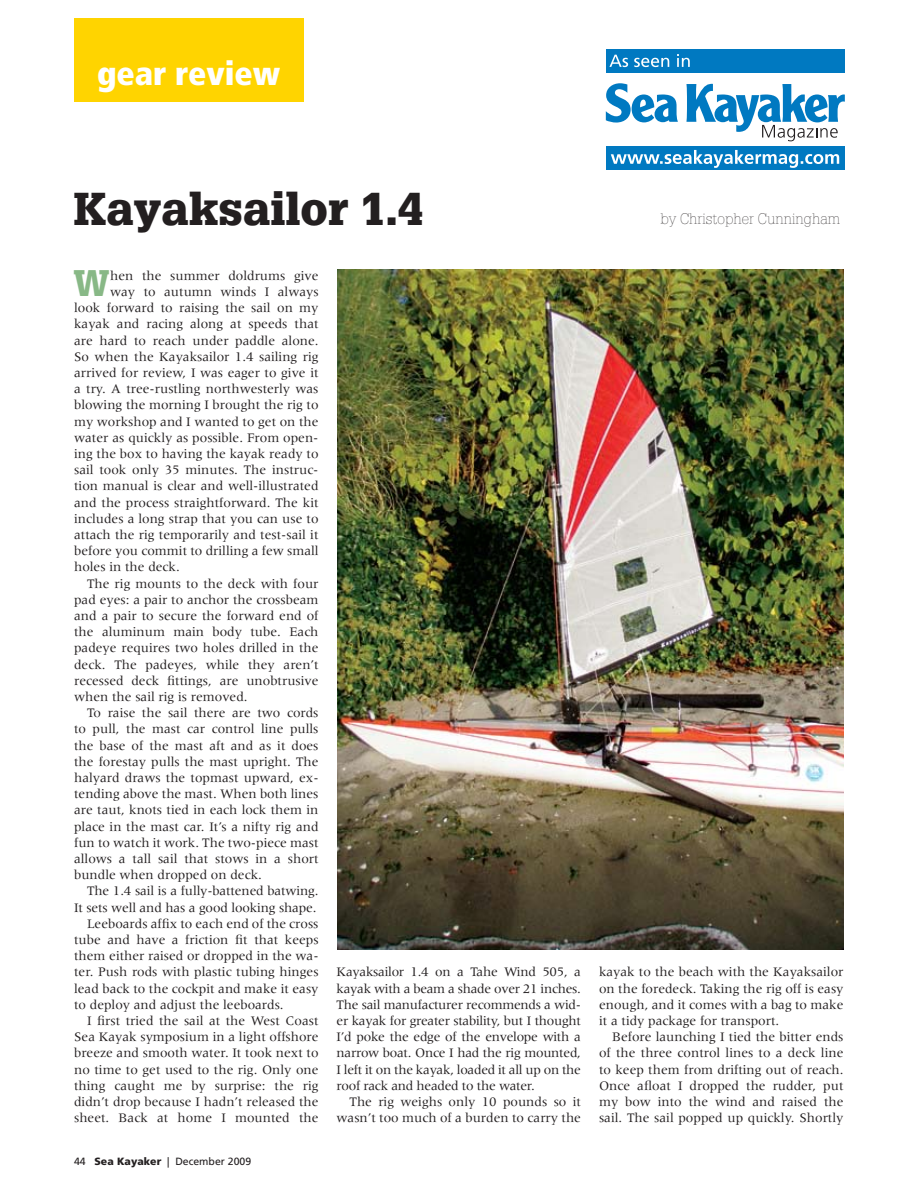
<style>
.page{position:relative;width:918px;height:1188px;background:#fff}
.page>*{position:absolute;margin:0;border:0;box-sizing:border-box;transform-origin:0 0}
.t1{font:900 45px "Glypha";color:#231f20}
.t2{font:900 36.15px "Glypha";color:#88b886}
.t3{font:900 condensed 33px "Frutiger";color:#fff}
.t4{font:100 15px "Glypha";color:#231f20}
.t5{font:13.5px "Meridien";color:#231f20}
.t6{font:13.5px "Meridien";letter-spacing:-.02em;color:#231f20}
.t7{font:10.5px "Frutiger";color:#231f20}
.s1{font-weight:900}
</style>
<div class="page">
<div style="left:74px;top:18px;width:229px;height:83px;background:#ffd400"></div>
<img style="left:338px;top:270px;width:505px;height:679px">
<svg style="left:606px;top:83px;width:72px;height:40px"></svg>
<svg style="left:686px;top:84px;width:159px;height:57px"></svg>
<div style="left:606px;top:147px;width:238px;height:23px;background:#0079c1"></div>
<div style="left:606px;top:50px;width:238px;height:23px;background:#0079c1"></div>
<svg style="left:609px;top:54px;width:81px;height:13px"></svg>
<svg style="left:611px;top:150px;width:228px;height:18px"></svg>
<p class="t3" style="left:97px;top:53px;width:185px">gear review</p>
<p class="t1" style="left:74px;top:182px;width:351px">Kayaksailor 1.4</p>
<p class="t2" style="left:74px;top:261px;width:38px">W</p>
<p class="t5" style="left:110px;top:268px;width:210px">hen the summer doldrums give</p>
<p class="t5" style="left:110px;top:284px;width:210px">way to autumn winds I always</p>
<p class="t5" style="left:74px;top:301px;width:246px">look forward to raising the sail on my</p>
<p class="t5" style="left:74px;top:317px;width:246px">kayak and racing along at speeds that</p>
<p class="t5" style="left:74px;top:333px;width:246px">are hard to reach under paddle alone.</p>
<p class="t5" style="left:74px;top:349px;width:246px">So when the Kayaksailor 1.4 sailing rig</p>
<p class="t5" style="left:74px;top:365px;width:246px">arrived for review, I was eager to give it</p>
<p class="t5" style="left:74px;top:382px;width:246px">a try. A tree-rustling northwesterly was</p>
<p class="t5" style="left:74px;top:398px;width:246px">blowing the morning I brought the rig to</p>
<p class="t5" style="left:74px;top:414px;width:246px">my workshop and I wanted to get on the</p>
<p class="t5" style="left:74px;top:430px;width:246px">water as quickly as possible. From open-</p>
<p class="t5" style="left:74px;top:446px;width:246px">ing the box to having the kayak ready to</p>
<p class="t5" style="left:74px;top:463px;width:246px">sail took only 35 minutes. The instruc-</p>
<p class="t5" style="left:74px;top:479px;width:246px">tion manual is clear and well-illustrated</p>
<p class="t5" style="left:74px;top:495px;width:246px">and the process straightforward. The kit</p>
<p class="t5" style="left:74px;top:511px;width:246px">includes a long strap that you can use to</p>
<p class="t5" style="left:74px;top:527px;width:246px">attach the rig temporarily and test-sail it</p>
<p class="t5" style="left:74px;top:544px;width:246px">before you commit to drilling a few small</p>
<p class="t5" style="left:74px;top:560px;width:107px">holes in the deck.</p>
<p class="t5" style="left:87px;top:576px;width:233px">The rig mounts to the deck with four</p>
<p class="t5" style="left:74px;top:592px;width:246px">pad eyes: a pair to anchor the crossbeam</p>
<p class="t5" style="left:74px;top:608px;width:246px">and a pair to secure the forward end of</p>
<p class="t5" style="left:74px;top:625px;width:246px">the aluminum main body tube. Each</p>
<p class="t5" style="left:74px;top:641px;width:246px">padeye requires two holes drilled in the</p>
<p class="t5" style="left:74px;top:657px;width:246px">deck. The padeyes, while they aren’t</p>
<p class="t5" style="left:74px;top:673px;width:246px">recessed deck fittings, are unobtrusive</p>
<p class="t5" style="left:74px;top:689px;width:175px">when the sail rig is removed.</p>
<p class="t5" style="left:87px;top:706px;width:233px">To raise the sail there are two cords</p>
<p class="t5" style="left:74px;top:722px;width:246px">to pull, the mast car control line pulls</p>
<p class="t5" style="left:74px;top:738px;width:246px">the base of the mast aft and as it does</p>
<p class="t5" style="left:74px;top:754px;width:246px">the forestay pulls the mast upright. The</p>
<p class="t5" style="left:74px;top:770px;width:246px">halyard draws the topmast upward, ex-</p>
<p class="t5" style="left:74px;top:787px;width:246px">tending above the mast. When both lines</p>
<p class="t5" style="left:74px;top:803px;width:246px">are taut, knots tied in each lock them in</p>
<p class="t5" style="left:74px;top:819px;width:246px">place in the mast car. It’s a nifty rig and</p>
<p class="t5" style="left:74px;top:835px;width:246px">fun to watch it work. The two-piece mast</p>
<p class="t5" style="left:74px;top:851px;width:246px">allows a tall sail that stows in a short</p>
<p class="t5" style="left:74px;top:868px;width:189px">bundle when dropped on deck.</p>
<p class="t5" style="left:87px;top:884px;width:233px">The 1.4 sail is a fully-battened batwing.</p>
<p class="t5" style="left:74px;top:900px;width:244px">It sets well and has a good looking shape.</p>
<p class="t5" style="left:87px;top:916px;width:233px">Leeboards affix to each end of the cross</p>
<p class="t5" style="left:74px;top:932px;width:246px">tube and have a friction fit that keeps</p>
<p class="t5" style="left:74px;top:949px;width:246px">them either raised or dropped in the wa-</p>
<p class="t5" style="left:74px;top:965px;width:246px">ter. Push rods with plastic tubing hinges</p>
<p class="t5" style="left:74px;top:981px;width:246px">lead back to the cockpit and make it easy</p>
<p class="t5" style="left:74px;top:997px;width:211px">to deploy and adjust the leeboards.</p>
<p class="t5" style="left:87px;top:1013px;width:233px">I first tried the sail at the West Coast</p>
<p class="t5" style="left:74px;top:1030px;width:246px">Sea Kayak symposium in a light offshore</p>
<p class="t5" style="left:74px;top:1046px;width:246px">breeze and smooth water. It took next to</p>
<p class="t5" style="left:74px;top:1062px;width:246px">no time to get used to the rig. Only one</p>
<p class="t5" style="left:74px;top:1078px;width:246px">thing caught me by surprise: the rig</p>
<p class="t5" style="left:74px;top:1094px;width:246px">didn’t drop because I hadn’t released the</p>
<p class="t5" style="left:74px;top:1111px;width:246px">sheet. Back at home I mounted the</p>
<p class="t7" style="left:74px;top:1156px;width:179px">44 <span class="s1">Sea Kayaker</span> | December 2009</p>
<p class="t6" style="left:337px;top:965px;width:246px">Kayaksailor 1.4 on a Tahe Wind 505, a</p>
<p class="t6" style="left:337px;top:981px;width:246px">kayak with a beam a shade over 21 inches.</p>
<p class="t6" style="left:337px;top:997px;width:246px">The sail manufacturer recommends a wid-</p>
<p class="t6" style="left:337px;top:1013px;width:246px">er kayak for greater stability, but I thought</p>
<p class="t6" style="left:337px;top:1030px;width:246px">I’d poke the edge of the envelope with a</p>
<p class="t6" style="left:337px;top:1046px;width:246px">narrow boat. Once I had the rig mounted,</p>
<p class="t6" style="left:337px;top:1062px;width:246px">I left it on the kayak, loaded it all up on the</p>
<p class="t6" style="left:337px;top:1078px;width:200px">roof rack and headed to the water.</p>
<p class="t5" style="left:350px;top:1094px;width:233px">The rig weighs only 10 pounds so it</p>
<p class="t5" style="left:337px;top:1111px;width:246px">wasn’t too much of a burden to carry the</p>
<p class="t4" style="left:660px;top:210px;width:182px">by Christopher Cunningham</p>
<p class="t5" style="left:599px;top:965px;width:246px">kayak to the beach with the Kayaksailor</p>
<p class="t5" style="left:599px;top:981px;width:246px">on the foredeck. Taking the rig off is easy</p>
<p class="t5" style="left:599px;top:997px;width:246px">enough, and it comes with a bag to make</p>
<p class="t5" style="left:599px;top:1013px;width:182px">it a tidy package for transport.</p>
<p class="t5" style="left:612px;top:1030px;width:233px">Before launching I tied the bitter ends</p>
<p class="t5" style="left:599px;top:1046px;width:246px">of the three control lines to a deck line</p>
<p class="t5" style="left:599px;top:1062px;width:246px">to keep them from drifting out of reach.</p>
<p class="t5" style="left:599px;top:1078px;width:246px">Once afloat I dropped the rudder, put</p>
<p class="t5" style="left:599px;top:1094px;width:246px">my bow into the wind and raised the</p>
<p class="t5" style="left:599px;top:1111px;width:246px">sail. The sail popped up quickly. Shortly</p>
</div>
